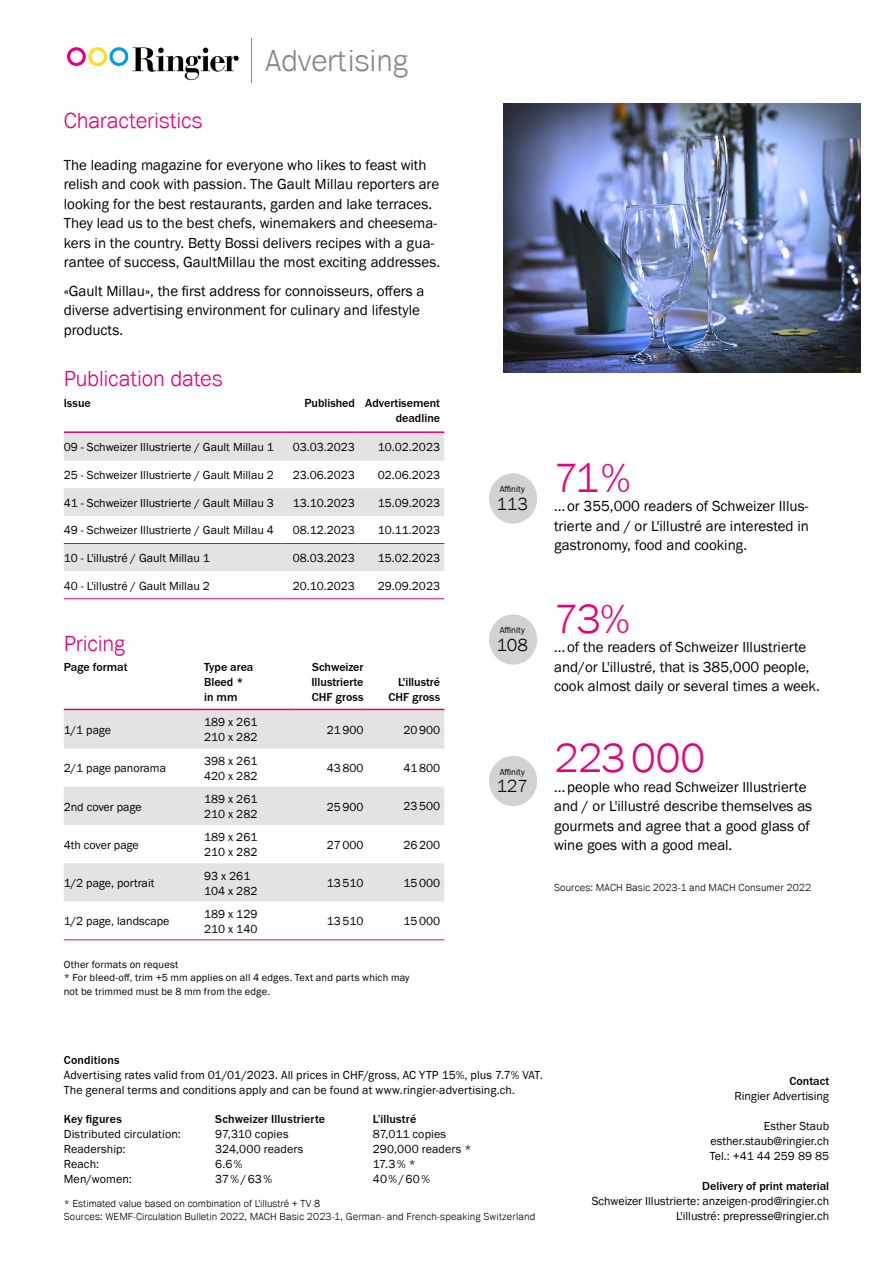
<style>
.page{position:relative;width:893px;height:1263px;background:#fff}
.page>*{position:absolute;margin:0;border:0;box-sizing:border-box;transform-origin:0 0}
.t1{font:300 42px "Ringier";letter-spacing:-.025em;color:#e6007d}
.t2{font:300 31.2px "Ringier";color:#878787}
.t3{font:300 22.5px "Ringier";letter-spacing:-.01em;color:#e6007d}
.t4{font:300 18px "Ringier";color:#000}
.t5{font:15px/19.5px "Ringier";color:#000}
.t6{font:12px/15px "Ringier";color:#000}
.t7{font:700 12px/15px "Ringier";color:#000;text-align:right}
.t8{font:300 10.5px/13.5px "Ringier";letter-spacing:.005em;color:#000}
.t9{font:10.5px/13.5px "Ringier";letter-spacing:.015em;color:#000}
.t10{font:9px "Ringier";color:#000}
</style>
<div class="page">
<svg style="left:67px;top:47px;width:172px;height:33px"></svg>
<hr style="left:251px;top:38px;width:1px;height:45px;background:#878787">
<img style="left:503px;top:104px;width:357px;height:268px">
<svg style="left:64px;top:710px;width:380px;height:191px;fill:#e3e3e3"></svg>
<hr style="left:64px;top:709px;width:136px;height:1px;background:#e6007d">
<hr style="left:200px;top:709px;width:96px;height:1px;background:#e6007d">
<hr style="left:296px;top:709px;width:72px;height:1px;background:#e6007d">
<hr style="left:368px;top:709px;width:76px;height:1px;background:#e6007d">
<hr style="left:64px;top:939px;width:136px;height:1px;background:#e6007d">
<hr style="left:200px;top:939px;width:96px;height:1px;background:#e6007d">
<hr style="left:296px;top:939px;width:72px;height:1px;background:#e6007d">
<hr style="left:368px;top:939px;width:76px;height:1px;background:#e6007d">
<div style="left:489px;top:473px;width:48px;height:50px;background:#d2d2d2;border-radius:50%"></div>
<div style="left:489px;top:614px;width:48px;height:51px;background:#d2d2d2;border-radius:50%"></div>
<div style="left:489px;top:756px;width:48px;height:50px;background:#d2d2d2;border-radius:50%"></div>
<svg style="left:64px;top:433px;width:380px;height:138px;fill:#e3e3e3"></svg>
<hr style="left:64px;top:431px;width:217px;height:2px;background:#e6007d">
<hr style="left:281px;top:431px;width:78px;height:2px;background:#e6007d">
<hr style="left:359px;top:431px;width:85px;height:2px;background:#e6007d">
<hr style="left:64px;top:543px;width:217px;height:1px;background:#e6007d">
<hr style="left:281px;top:543px;width:78px;height:1px;background:#e6007d">
<hr style="left:359px;top:543px;width:85px;height:1px;background:#e6007d">
<hr style="left:64px;top:598px;width:217px;height:1px;background:#e6007d">
<hr style="left:281px;top:598px;width:78px;height:1px;background:#e6007d">
<hr style="left:359px;top:598px;width:85px;height:1px;background:#e6007d">
<h3 class="t3" style="left:64px;top:106px;width:140px">Characteristics</h3>
<h2 class="t2" style="left:266px;top:41px;width:145px">Advertising</h2>
<p class="t5" style="left:64px;top:154px;width:378px">The leading magazine for everyone who likes to feast with relish and cook with passion. The Gault Millau reporters are looking for the best restaurants, garden and lake terraces.<br>They lead us to the best chefs, winemakers and cheesema&shy;kers in the country. Betty Bossi delivers recipes with a gua&shy;rantee of success, GaultMillau the most exciting addresses.</p>
<p class="t5" style="left:64px;top:280px;width:362px">«Gault Millau», the first address for connoisseurs, offers a diverse advertising environment for culinary and lifestyle products.</p>
<h3 class="t3" style="left:64px;top:365px;width:160px">Publication dates</h3>
<p class="t7" style="left:64px;top:396px;width:29px">Issue</p>
<p class="t7" style="left:304px;top:396px;width:137px">Published Advertisement deadline</p>
<p class="t6" style="left:64px;top:440px;width:212px">09 - Schweizer Illustrierte / Gault Millau 1</p>
<p class="t6" style="left:293px;top:440px;width:64px">03.03.2023</p>
<p class="t6" style="left:378px;top:440px;width:64px">10.02.2023</p>
<p class="t6" style="left:64px;top:467px;width:212px">25 - Schweizer Illustrierte / Gault Millau 2</p>
<p class="t6" style="left:293px;top:467px;width:64px">23.06.2023</p>
<p class="t6" style="left:378px;top:467px;width:64px">02.06.2023</p>
<p class="t6" style="left:64px;top:495px;width:212px">41 - Schweizer Illustrierte / Gault Millau 3</p>
<p class="t6" style="left:293px;top:495px;width:64px">13.10.2023</p>
<p class="t6" style="left:378px;top:495px;width:64px">15.09.2023</p>
<p class="t6" style="left:64px;top:523px;width:212px">49 - Schweizer Illustrierte / Gault Millau 4</p>
<p class="t6" style="left:293px;top:523px;width:64px">08.12.2023</p>
<p class="t6" style="left:378px;top:523px;width:64px">10.11.2023</p>
<p class="t6" style="left:64px;top:550px;width:148px">10 - L'illustré / Gault Millau 1</p>
<p class="t6" style="left:293px;top:550px;width:64px">08.03.2023</p>
<p class="t6" style="left:378px;top:550px;width:64px">15.02.2023</p>
<p class="t6" style="left:64px;top:578px;width:148px">40 - L'illustré / Gault Millau 2</p>
<p class="t6" style="left:293px;top:578px;width:64px">20.10.2023</p>
<p class="t6" style="left:378px;top:578px;width:64px">29.09.2023</p>
<h3 class="t3" style="left:64px;top:629px;width:63px">Pricing</h3>
<p class="t7" style="left:64px;top:659px;width:65px">Page format</p>
<p class="t7" style="left:204px;top:659px;width:51px;text-align:left">Type area<br>Bleed * in mm</p>
<p class="t7" style="left:311px;top:659px;width:54px;text-align:justify">Schweizer Illustrierte CHF gross</p>
<p class="t7" style="left:388px;top:674px;width:53px">L'illustré<br>CHF gross</p>
<p class="t6" style="left:64px;top:722px;width:49px">1/1 page</p>
<p class="t6" style="left:204px;top:715px;width:55px">189 x 261<br>210 x 282</p>
<p class="t6" style="left:327px;top:722px;width:38px">21900</p>
<p class="t6" style="left:403px;top:722px;width:38px">20900</p>
<p class="t6" style="left:64px;top:760px;width:104px">2/1 page panorama</p>
<p class="t6" style="left:204px;top:753px;width:55px">398 x 261<br>420 x 282</p>
<p class="t6" style="left:327px;top:760px;width:38px">43800</p>
<p class="t6" style="left:403px;top:760px;width:38px">41800</p>
<p class="t6" style="left:64px;top:799px;width:79px">2nd cover page</p>
<p class="t6" style="left:204px;top:791px;width:55px">189 x 261<br>210 x 282</p>
<p class="t6" style="left:327px;top:799px;width:38px">25900</p>
<p class="t6" style="left:403px;top:798px;width:38px">23500</p>
<p class="t6" style="left:64px;top:837px;width:77px">4th cover page</p>
<p class="t6" style="left:204px;top:829px;width:55px">189 x 261<br>210 x 282</p>
<p class="t6" style="left:327px;top:837px;width:38px">27000</p>
<p class="t6" style="left:403px;top:837px;width:38px">26200</p>
<p class="t6" style="left:64px;top:875px;width:92px">1/2 page, portrait</p>
<p class="t6" style="left:204px;top:868px;width:55px">93 x 261<br>104 x 282</p>
<p class="t6" style="left:327px;top:875px;width:38px">13510</p>
<p class="t6" style="left:403px;top:875px;width:38px">15000</p>
<p class="t6" style="left:64px;top:914px;width:107px">1/2 page, landscape</p>
<p class="t6" style="left:204px;top:906px;width:55px">189 x 129<br>210 x 140</p>
<p class="t6" style="left:327px;top:914px;width:38px">13510</p>
<p class="t6" style="left:403px;top:913px;width:38px">15000</p>
<p class="t9" style="left:64px;top:957px;width:347px">Other formats on request<br>* For bleed-off, trim +5 mm applies on all 4 edges. Text and parts which may not be trimmed must be 8 mm from the edge.</p>
<p class="t10" style="left:500px;top:483px;width:27px">Affinity</p>
<h3 class="t4" style="left:496px;top:492px;width:33px">113</h3>
<p class="t10" style="left:500px;top:625px;width:27px">Affinity</p>
<h3 class="t4" style="left:496px;top:633px;width:33px">108</h3>
<p class="t10" style="left:500px;top:766px;width:27px">Affinity</p>
<h3 class="t4" style="left:496px;top:775px;width:33px">127</h3>
<h1 class="t1" style="left:554px;top:452px;width:78px">71%</h1>
<p class="t5" style="left:554px;top:496px;width:256px;text-align:justify">…or 355,000 readers of Schweizer Illus&shy;trierte and / or L'illustré are interested in gastronomy, food and cooking.</p>
<h1 class="t1" style="left:554px;top:593px;width:77px">73%</h1>
<p class="t5" style="left:554px;top:637px;width:267px">…of the readers of Schweizer Illustrierte and/or L'illustré, that is 385,000 people, cook almost daily or several times a week.</p>
<h1 class="t1" style="left:554px;top:732px;width:152px">223000</h1>
<p class="t5" style="left:554px;top:777px;width:260px">…people who read Schweizer Illustrierte and / or L'illustré describe themselves as gourmets and agree that a good glass of wine goes with a good meal.</p>
<p class="t8" style="left:554px;top:880px;width:259px">Sources: MACH Basic 2023-1 and MACH Consumer 2022</p>
<p class="t7" style="left:64px;top:1052px;width:57px">Conditions</p>
<p class="t6" style="left:64px;top:1067px;width:480px">Advertising rates valid from 01/01/2023. All prices in CHF/gross, AC YTP 15%, plus 7.7% VAT.<br>The general terms and conditions apply and can be found at www.ringier-advertising.ch.</p>
<p class="t7" style="left:64px;top:1111px;width:59px">Key figures</p>
<p class="t7" style="left:215px;top:1111px;width:111px">Schweizer Illustrierte</p>
<p class="t7" style="left:373px;top:1111px;width:45px">L’illustré</p>
<p class="t6" style="left:64px;top:1126px;width:119px">Distributed circulation:</p>
<p class="t6" style="left:215px;top:1126px;width:75px">97,310 copies</p>
<p class="t6" style="left:373px;top:1126px;width:75px">87,011 copies</p>
<p class="t6" style="left:64px;top:1141px;width:63px">Readership:</p>
<p class="t6" style="left:215px;top:1141px;width:90px">324,000 readers</p>
<p class="t6" style="left:373px;top:1141px;width:100px">290,000 readers *</p>
<p class="t6" style="left:64px;top:1156px;width:37px">Reach:</p>
<p class="t6" style="left:215px;top:1156px;width:29px">6.6%</p>
<p class="t6" style="left:373px;top:1156px;width:44px">17.3% *</p>
<p class="t6" style="left:64px;top:1171px;width:70px">Men/women:</p>
<p class="t6" style="left:215px;top:1171px;width:58px">37%/63%</p>
<p class="t6" style="left:373px;top:1171px;width:59px">40%/60%</p>
<p class="t8" style="left:64px;top:1196px;width:473px">* Estimated value based on combination of L'illustré + TV 8<br>Sources: WEMF-Circulation Bulletin 2022, MACH Basic 2023-1, German- and French-speaking Switzerland</p>
<p class="t7" style="left:789px;top:1074px;width:41px">Contact</p>
<p class="t6" style="left:734px;top:1089px;width:96px">Ringier Advertising</p>
<p class="t6" style="left:710px;top:1119px;width:121px;text-align:justify;text-indent:54px">Esther Staub esther.staub@ringier.ch Tel.: +41 44 259 89 85</p>
<p class="t7" style="left:702px;top:1179px;width:128px">Delivery of print material</p>
<p class="t6" style="left:592px;top:1194px;width:239px;text-align:right">Schweizer Illustrierte: anzeigen-prod@ringier.ch<br>L'illustré: prepresse@ringier.ch</p>
</div>
